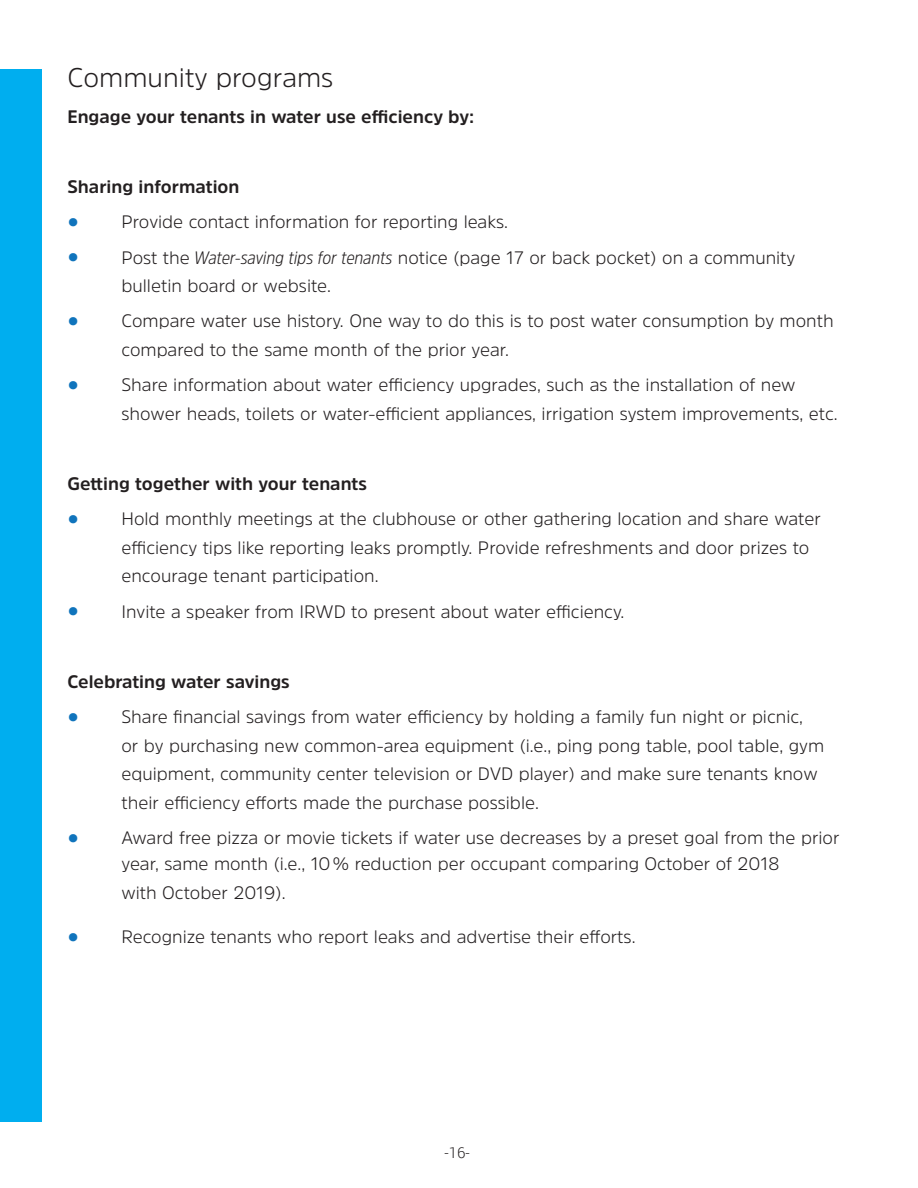
<style>
.page{position:relative;width:918px;height:1188px;background:#fff}
.page>*{position:absolute;margin:0;border:0;box-sizing:border-box;transform-origin:0 0}
.t1{font:300 27px "Amsi Pro";color:#231f20}
.t2{font:300 18px/28.5px "Amsi Pro";color:#231f20}
.t3{font:700 18px "Amsi Pro";color:#231f20}
.t4{font:300 15px "Roboto";color:#231f20}
.s1{font-weight:700;font-size:28.5px;color:#1074bc}
.s2{font-family:"Amsi Pro Narw";font-style:italic}
</style>
<div class="page">
<div style="left:0;top:69px;width:41px;height:1053px;background:#00aeef"></div>
<h1 class="t1" style="left:68px;top:59px;width:268px">Community programs</h1>
<p class="t3" style="left:68px;top:104px;width:408px">Engage your tenants in water use efficiency by:</p>
<p class="t3" style="left:68px;top:174px;width:173px">Sharing information</p>
<p class="t2" style="left:68px;top:207px;width:442px"><span class="s1">•</span> Provide contact information for reporting leaks.</p>
<p class="t2" style="left:121px;top:242px;width:675px;text-indent:-54px"><span class="s1">•</span> Post the <span class="s2">Water-saving tips for tenants</span> notice (page 17 or back pocket) on a community bulletin board or website.</p>
<p class="t2" style="left:121px;top:306px;width:714px;text-indent:-54px"><span class="s1">•</span> Compare water use history. One way to do this is to post water consumption by month compared to the same month of the prior year.</p>
<p class="t2" style="left:121px;top:370px;width:718px;text-indent:-54px"><span class="s1">•</span> Share information about water efficiency upgrades, such as the installation of new shower heads, toilets or water-efficient appliances, irrigation system improvements, etc.</p>
<p class="t3" style="left:67px;top:471px;width:301px">Getting together with your tenants</p>
<p class="t2" style="left:121px;top:504px;width:701px;text-indent:-54px"><span class="s1">•</span> Hold monthly meetings at the clubhouse or other gathering location and share water efficiency tips like reporting leaks promptly. Provide refreshments and door prizes to encourage tenant participation.</p>
<p class="t2" style="left:68px;top:596px;width:558px"><span class="s1">•</span> Invite a speaker from IRWD to present about water efficiency.</p>
<p class="t3" style="left:67px;top:669px;width:224px">Celebrating water savings</p>
<p class="t2" style="left:121px;top:702px;width:704px;text-indent:-54px"><span class="s1">•</span> Share financial savings from water efficiency by holding a family fun night or picnic, or by purchasing new common-area equipment (i.e., ping pong table, pool table, gym equipment, community center television or DVD player) and make sure tenants know their efficiency efforts made the purchase possible.</p>
<p class="t2" style="left:68px;top:824px;width:774px;line-height:26.2px;text-align:center"><span class="s1">•</span> Award free pizza or movie tickets if water use decreases by a preset goal from the prior year, same month (i.e., 10% reduction per occupant comparing October of 2018</p>
<p class="t2" style="left:121px;top:878px;width:166px">with October 2019).</p>
<p class="t2" style="left:68px;top:922px;width:570px"><span class="s1">•</span> Recognize tenants who report leaks and advertise their efforts.</p>
<p class="t4" style="left:445px;top:1142px;width:27px">-16-</p>
</div>
